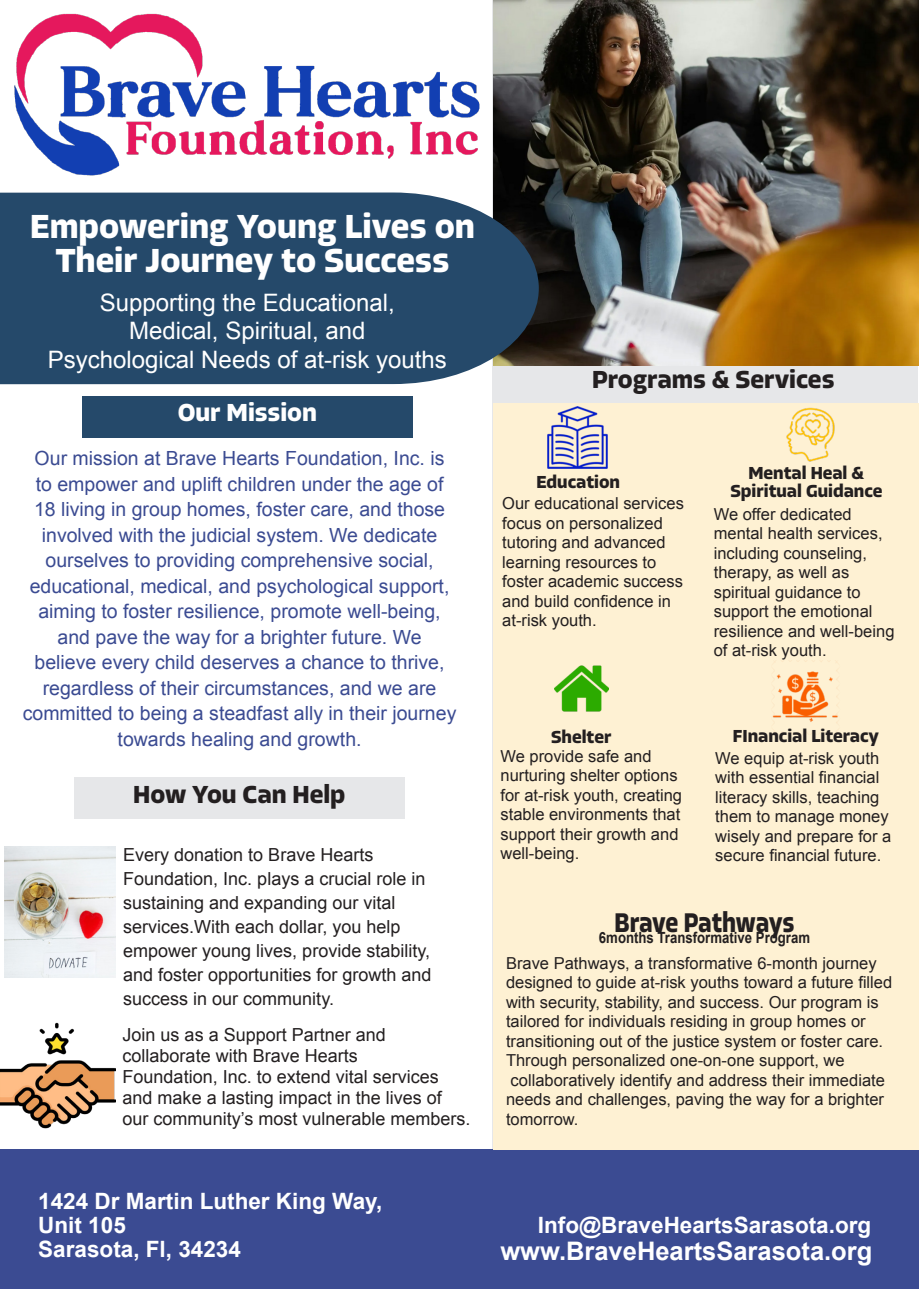
<style>
.page{position:relative;width:919px;height:1289px;background:#fff}
.page>*{position:absolute;margin:0;border:0;box-sizing:border-box;transform-origin:0 0}
.t1{font:700 34.5px/34.5px "Allotrope";color:#fff;text-align:center}
.t2{font:700 27.9px "Allotrope";letter-spacing:-.01em;color:#231f20;scale:.85 1}
.Body_text_1_-_left{font:700 25.5px "Arial";color:#fff}
.Heading_1_-_left{font:700 25.5px "Allotrope";color:#231f20}
.Heading_1_-_center{font:700 25.5px "Allotrope";color:#231f20}
.Heading_1_-_center-2{font:700 25.5px "Allotrope";color:#fff}
.t3{font:24px "Arial";color:#fff}
.Body_text_1_-_left-2{font:700 22.5px "Arial";color:#fff}
.t4{font:19.5px/25.5px "Arial";color:#3b4b92;text-align:center}
.t5{font:18px/24px "Arial";color:#231f20}
.t6{font:700 18px/18px "Allotrope";color:#231f20;text-align:center}
.t7{font:16.5px/19.5px "Arial";color:#231f20}
.t8{font:700 15.45px "Arial";color:#231f20;scale:.85 1}
</style>
<div class="page">
<div style="left:492px;top:0;width:425px;height:1287px;background:#e6e7e9"></div>
<div style="left:0;top:1149px;width:918px;height:139px;background:#3b4b92"></div>
<div style="left:82px;top:396px;width:331px;height:42px;background:#25496a"></div>
<div style="left:493px;top:403px;width:425px;height:746px;background:#fef1d3"></div>
<div style="left:74px;top:777px;width:330px;height:42px;background:#e6e7e9"></div>
<img style="left:547px;top:406px;width:60px;height:62px">
<img style="left:786px;top:407px;width:49px;height:55px">
<img style="left:554px;top:665px;width:54px;height:47px">
<img style="left:772px;top:660px;width:66px;height:73px">
<img style="left:493px;top:0;width:425px;height:366px">
<img style="left:4px;top:846px;width:111px;height:131px">
<div style="left:0;top:192px;width:538px;height:192px;background:#25496a"></div>
<img style="left:0;top:1022px;width:115px;height:107px">
<img style="left:14px;top:13px;width:466px;height:163px">
<p class="t1" style="left:30px;top:210px;width:446px">Empowering Young Lives on<br>Their Journey to Success</p>
<p class="t3" style="left:100px;top:287px;width:296px">Supporting the Educational,</p>
<p class="t3" style="left:129px;top:315px;width:238px">Medical, Spiritual, and</p>
<p class="t3" style="left:48px;top:344px;width:400px">Psychological Needs of at-risk youths</p>
<p class="Heading_1_-_center-2" style="left:178px;top:395px;width:141px">Our Mission</p>
<p class="t4" style="left:23px;top:446px;width:435px">Our mission at Brave Hearts Foundation, Inc. is<br>to empower and uplift children under the age of 18 living in group homes, foster care, and those involved with the judicial system. We dedicate ourselves to providing comprehensive social, educational, medical, and psychological support, aiming to foster resilience, promote well-being, and pave the way for a brighter future. We<br>believe every child deserves a chance to thrive, regardless of their circumstances, and we are committed to being a steadfast ally in their journey towards healing and growth.</p>
<p class="Heading_1_-_center" style="left:133px;top:777px;width:214px">How You Can Help</p>
<p class="t5" style="left:123px;top:843px;width:252px">Every donation to Brave Hearts</p>
<p class="t5" style="left:123px;top:867px;width:304px">Foundation, Inc. plays a crucial role in sustaining and expanding our vital</p>
<p class="t5" style="left:123px;top:915px;width:279px">services.With each dollar, you help</p>
<p class="t5" style="left:123px;top:939px;width:310px;text-align:justify">empower young lives, provide stability, and foster opportunities for growth and success in our community.</p>
<p class="t5" style="left:123px;top:1023px;width:265px">Join us as a Support Partner and</p>
<p class="t5" style="left:123px;top:1044px;width:237px">collaborate with Brave Hearts</p>
<p class="t5" style="left:123px;top:1065px;width:318px">Foundation, Inc. to extend vital services</p>
<p class="t5" style="left:123px;top:1086px;width:321px">and make a lasting impact in the lives of</p>
<p class="t5" style="left:123px;top:1107px;width:349px">our community’s most vulnerable members.</p>
<p class="Body_text_1_-_left-2" style="left:38px;top:1186px;width:345px">1424 Dr Martin Luther King Way,</p>
<p class="Body_text_1_-_left-2" style="left:38px;top:1210px;width:89px">Unit 105</p>
<p class="Body_text_1_-_left-2" style="left:38px;top:1234px;width:204px">Sarasota, Fl, 34234</p>
<p class="Heading_1_-_left" style="left:592px;top:363px;width:244px">Programs &amp; Services</p>
<p class="t6" style="left:536px;top:473px;width:85px">Education</p>
<p class="t7" style="left:502px;top:494px;width:183px">Our educational services</p>
<p class="t7" style="left:502px;top:513px;width:162px">focus on personalized</p>
<p class="t7" style="left:502px;top:533px;width:165px">tutoring and advanced</p>
<p class="t7" style="left:502px;top:552px;width:182px">learning resources to foster academic success and build confidence in at-risk youth.</p>
<p class="t6" style="left:551px;top:728px;width:62px">Shelter</p>
<p class="t7" style="left:500px;top:746px;width:153px">We provide safe and</p>
<p class="t7" style="left:500px;top:766px;width:183px">nurturing shelter options for at-risk youth, creating stable environments that support their growth and well-being.</p>
<p class="t6" style="left:730px;top:464px;width:153px">Mental Heal &amp;<br>Spiritual Guidance</p>
<p class="t7" style="left:713px;top:504px;width:139px">We offer dedicated</p>
<p class="t7" style="left:713px;top:524px;width:170px">mental health services, including counseling, therapy, as well as</p>
<p class="t7" style="left:713px;top:582px;width:182px">spiritual guidance to support the emotional resilience and well-being of at-risk youth.</p>
<p class="t6" style="left:732px;top:727px;width:148px">FInancial Literacy</p>
<p class="t7" style="left:715px;top:748px;width:178px">We equip at-risk youth with essential financial literacy skills, teaching them to manage money wisely and prepare for a secure financial future.</p>
<p class="t2" style="left:614px;top:903px;width:213px">Brave Pathways</p>
<p class="t8" style="left:599px;top:927px;width:250px">6months Transformative Program</p>
<p class="t7" style="left:506px;top:953px;width:388px">Brave Pathways, a transformative 6-month journey designed to guide at-risk youths toward a future filled with security, stability, and success. Our program is tailored for individuals residing in group homes or transitioning out of the justice system or foster care.<br>Through personalized one-on-one support, we</p>
<p class="t7" style="left:506px;top:1070px;width:380px;text-align:justify">collaboratively identify and address their immediate needs and challenges, paving the way for a brighter tomorrow.</p>
<p class="Body_text_1_-_left-2" style="left:538px;top:1210px;width:335px">Info@BraveHeartsSarasota.org</p>
<p class="Body_text_1_-_left" style="left:500px;top:1234px;width:373px">www.BraveHeartsSarasota.org</p>
</div>
